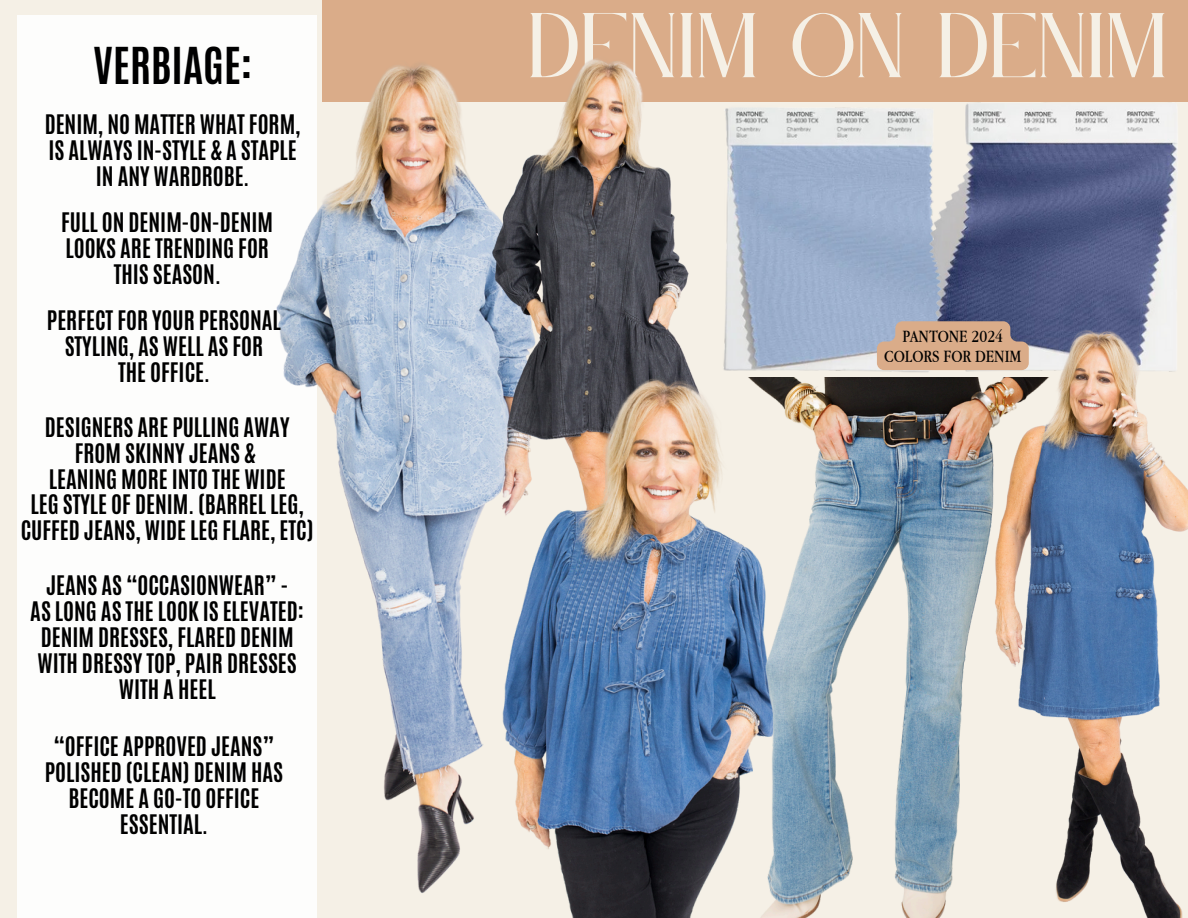
<style>
.page{position:relative;width:1188px;height:918px;background:#fff}
.page>*{position:absolute;margin:0;border:0;box-sizing:border-box;transform-origin:0 0}
.t1{font:80.55px "Le Jour Serif";color:#f5f0e6}
.t2{font:700 42.45px "Antonio";color:#000}
.t3{font:700 22.5px/25.8px "Antonio";color:#000;text-align:center}
.t4{font:18px "Apple Garamond";color:#000}
</style>
<div class="page">
<div style="left:323px;top:0;width:865px;height:102px;background:#daac89"></div>
<img style="left:713px;top:102px;width:190px;height:275px">
<img style="left:903px;top:102px;width:285px;height:173px">
<img style="left:254px;top:0;width:244px;height:918px">
<img style="left:444px;top:0;width:269px;height:550px">
<img style="left:498px;top:370px;width:286px;height:548px">
<img style="left:884px;top:275px;width:304px;height:643px">
<img style="left:685px;top:377px;width:436px;height:541px">
<svg style="left:877px;top:321px;width:152px;height:49px"></svg>
<p class="t2" style="left:93px;top:36px;width:161px">VERBIAGE:</p>
<h3 class="t3" style="left:45px;top:112px;width:258px">DENIM, NO MATTER WHAT FORM,<br>IS ALWAYS IN-STYLE &amp; A STAPLE<br>IN ANY WARDROBE.</h3>
<p class="t3" style="left:61px;top:210px;width:213px">FULL ON DENIM-ON-DENIM<br>LOOKS ARE TRENDING FOR<br>THIS SEASON.</p>
<p class="t3" style="left:47px;top:308px;width:235px">PERFECT FOR YOUR PERSONAL<br>STYLING, AS WELL AS FOR<br>THE OFFICE.</p>
<h3 class="t3" style="left:21px;top:414px;width:294px">DESIGNERS ARE PULLING AWAY<br>FROM SKINNY JEANS &amp;<br>LEANING MORE INTO THE WIDE<br>LEG STYLE OF DENIM. (BARREL LEG,<br>CUFFED JEANS, WIDE LEG FLARE, ETC)</h3>
<h3 class="t3" style="left:30px;top:573px;width:275px">JEANS AS “OCCASIONWEAR” -<br>AS LONG AS THE LOOK IS ELEVATED:<br>DENIM DRESSES, FLARED DENIM<br>WITH DRESSY TOP, PAIR DRESSES<br>WITH A HEEL</h3>
<h3 class="t3" style="left:45px;top:734px;width:240px">“OFFICE APPROVED JEANS”<br>POLISHED (CLEAN) DENIM HAS<br>BECOME A GO-TO OFFICE<br>ESSENTIAL.</h3>
<h2 class="t1" style="left:530px;top:2px;width:641px">DENIM ON DENIM</h2>
<p class="t4" style="left:903px;top:325px;width:102px">PANTONE 2024</p>
<p class="t4" style="left:884px;top:346px;width:139px">COLORS FOR DENIM</p>
</div>
